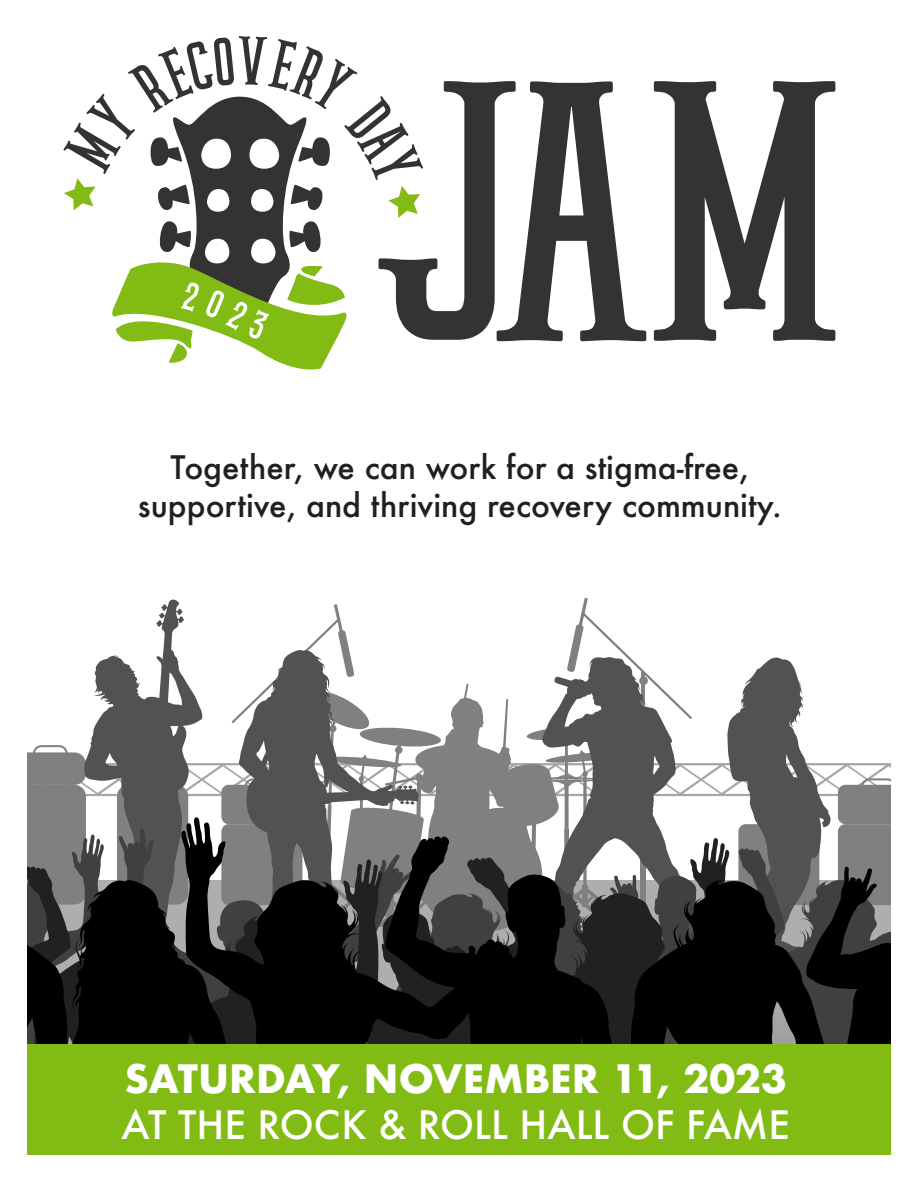
<style>
.page{position:relative;width:918px;height:1188px;background:#fff}
.page>*{position:absolute;margin:0;border:0;box-sizing:border-box;transform-origin:0 0}
.t1{font:358.35px "rockstar";color:#333;scale:1.06 1}
.t2{font:700 38.1px/45.6px "Futura";color:#fff}
.t3{font:500 31.5px/37.8px "Futura";color:#231f20;text-align:center}
.s1{font-weight:500}
</style>
<div class="page">
<svg style="left:27px;top:598px;width:864px;height:447px"></svg>
<div style="left:27px;top:1045px;width:864px;height:110px;background:#82bb14"></div>
<svg style="left:64px;top:96px;width:356px;height:274px"></svg>
<p class="t1" style="left:371px;top:-40px;width:447px">JAM</p>
<p class="t3" style="left:138px;top:448px;width:645px">Together, we can work for a stigma-free, supportive, and thriving recovery community.</p>
<p class="t2" style="left:121px;top:1056px;width:670px">SATURDAY, NOVEMBER 11, 2023<br><span class="s1">AT THE ROCK &amp; ROLL HALL OF FAME</span></p>
</div>
